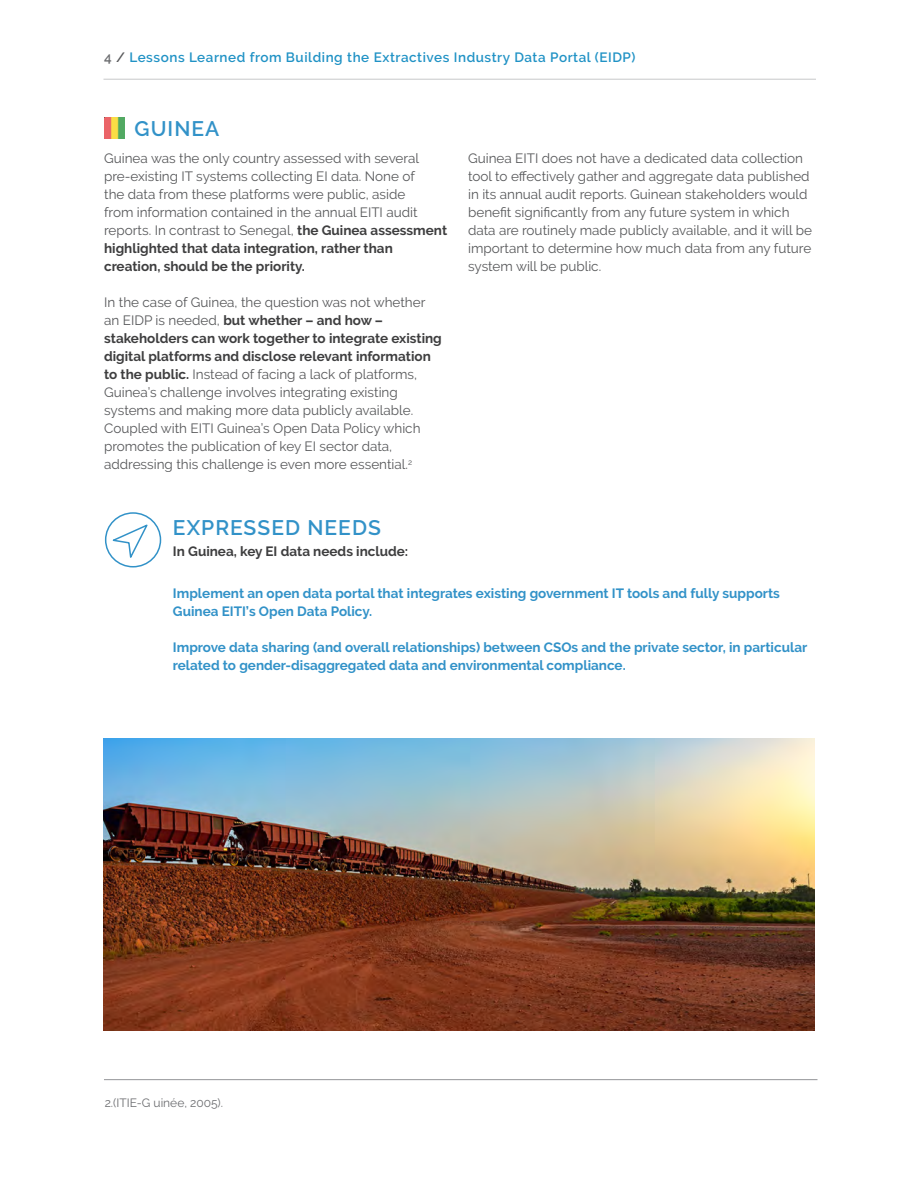
<style>
.page{position:relative;width:918px;height:1188px;background:#fff}
.page>*{position:absolute;margin:0;border:0;box-sizing:border-box;transform-origin:0 0}
.H--3{font:600 21px "Raleway";letter-spacing:.05em;color:#3292c8}
.Body-1{font:13.5px/18px "Raleway";color:#57585a}
.Body-1-2{font:700 13.5px/18px "Raleway";color:#3292c8}
.t1{font:600 13.5px "Raleway";letter-spacing:.04em;color:#2092c5}
.Body-1-3{font:700 13.5px "Raleway";color:#3e3e3f}
.Body-1-4{font:12px "Raleway";color:#6c6d70}
.s1{color:#6c6d70}
.s2{color:#57585a}
.s3{font-weight:700;color:#3e3e3f}
</style>
<div class="page">
<hr style="left:104px;top:79px;width:712px;height:1px;background:#c7c8ca">
<hr style="left:104px;top:1079px;width:714px;height:1px;background:#939598">
<svg style="left:108px;top:522px;width:42px;height:40px"></svg>
<div style="left:105px;top:512px;width:56px;height:56px;border:2px solid #3292c8;border-radius:50%"></div>
<img style="left:103px;top:738px;width:712px;height:292px">
<img style="left:104px;top:118px;width:21px;height:20px">
<p class="t1" style="left:104px;top:50px;width:533px"><span class="s1">4</span> <span class="s2">/</span> Lessons Learned from Building the Extractives Industry Data Portal (EIDP)</p>
<p class="H--3" style="left:135px;top:117px;width:86px">GUINEA</p>
<p class="Body-1" style="left:104px;top:149px;width:345px">Guinea was the only country assessed with several pre-existing IT systems collecting EI data. None of<br>the data from these platforms were public, aside<br>from information contained in the annual EITI audit reports. In contrast to Senegal, <span class="s3">the Guinea assessment highlighted that data integration, rather than creation, should be the priority.</span></p>
<p class="Body-1" style="left:104px;top:293px;width:339px">In the case of Guinea, the question was not whether an EIDP is needed, <span class="s3">but whether – and how – stakeholders can work together to integrate existing digital platforms and disclose relevant information to the public.</span> Instead of facing a lack of platforms, Guinea’s challenge involves integrating existing systems and making more data publicly available.<br>Coupled with EITI Guinea’s Open Data Policy which promotes the publication of key EI sector data, addressing this challenge is even more essential.<sup>2</sup></p>
<p class="H--3" style="left:173px;top:516px;width:209px">EXPRESSED NEEDS</p>
<p class="Body-1" style="left:468px;top:149px;width:345px">Guinea EITI does not have a dedicated data collection tool to effectively gather and aggregate data published in its annual audit reports. Guinean stakeholders would benefit significantly from any future system in which data are routinely made publicly available, and it will be important to determine how much data from any future system will be public.</p>
<p class="Body-1-3" style="left:173px;top:543px;width:237px">In Guinea, key EI data needs include:</p>
<p class="Body-1-2" style="left:173px;top:584px;width:609px">Implement an open data portal that integrates existing government IT tools and fully supports<br>Guinea EITI’s Open Data Policy.</p>
<p class="Body-1-2" style="left:173px;top:638px;width:636px">Improve data sharing (and overall relationships) between CSOs and the private sector, in particular related to gender-disaggregated data and environmental compliance.</p>
<p class="Body-1-4" style="left:105px;top:1095px;width:120px">2.(ITIE-G uinée, 2005).</p>
</div>
